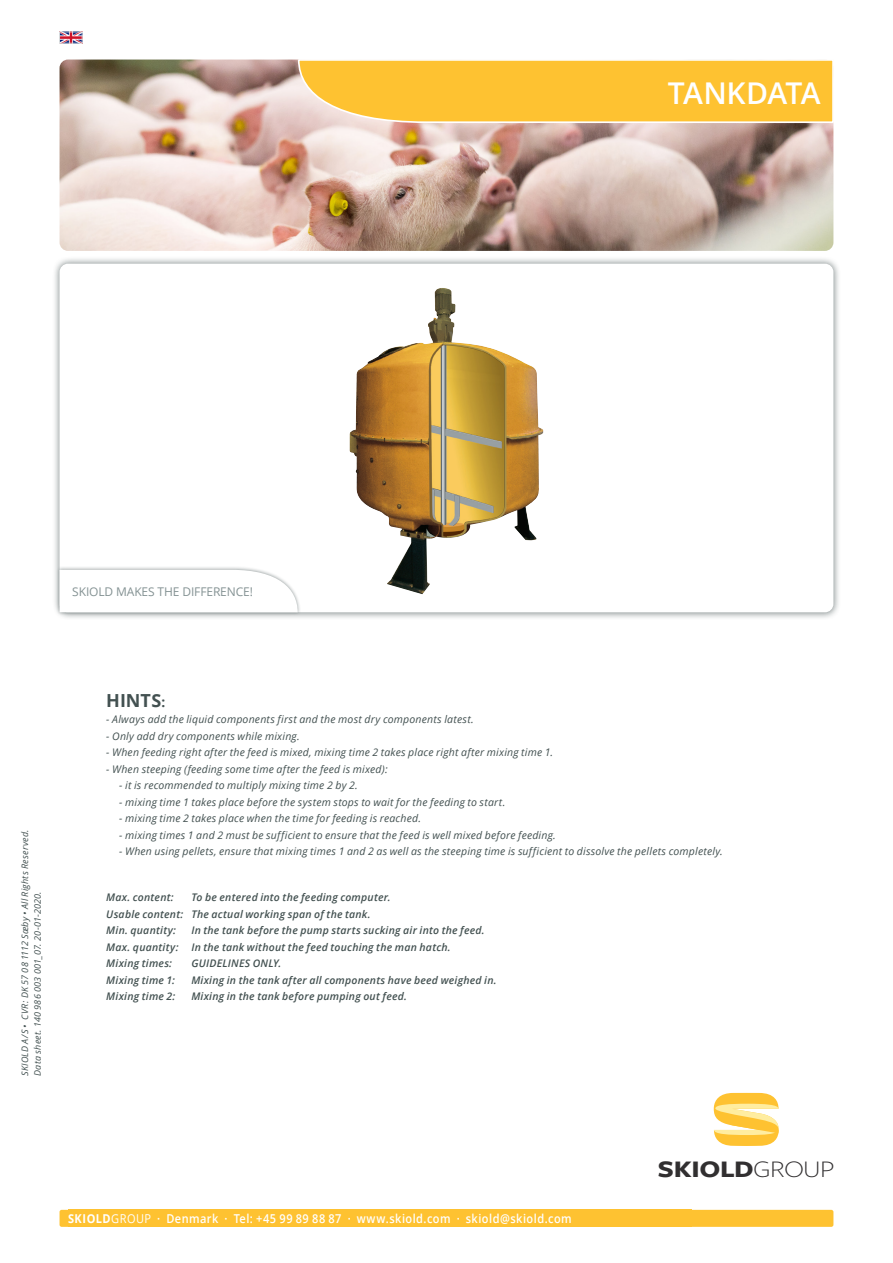
<style>
.page{position:relative;width:893px;height:1263px;background:#fff}
.page>*{position:absolute;margin:0;border:0;box-sizing:border-box;transform-origin:0 0}
.headline_1{font:600 30px "Open Sans";letter-spacing:-.02em;color:#fff}
.t1{font:700 24.75px "Freight Sans Pro";letter-spacing:-.01em;color:#312f30;scale:1.16 1}
.table_top_grey_text{font:700 18px "Open Sans";color:#435151}
.t2{font:600 12.3px "Open Sans";letter-spacing:.04em;color:#fff;scale:.9 1}
.t3{font:12px "Open Sans";letter-spacing:-.01em;color:#849293}
.figure___photo_text{font:italic 10.5px "Open Sans";letter-spacing:.02em;color:#435151}
.figure___photo_text-2{font:italic 600 10.5px "Open Sans";letter-spacing:.02em;color:#435151}
.mark_forbehold{font:italic 9px "Open Sans";letter-spacing:.025em;color:#435151}
.s1{font-size:13.5px}
.s2{font-weight:700}
.s3{font-weight:400}
.s4{font-weight:300}
</style>
<div class="page">
<div style="left:52px;top:256px;width:789px;height:364px;background:#435151;opacity:.75"></div>
<div style="left:60px;top:264px;width:773px;height:348px;background:#fff;border-radius:9px"></div>
<div style="left:60px;top:1210px;width:773px;height:17px;background:#fec231;border-radius:2px"></div>
<svg style="left:714px;top:1093px;width:65px;height:53px"></svg>
<img style="left:60px;top:60px;width:773px;height:191px">
<svg style="left:297px;top:59px;width:537px;height:65px;background:#fcc645"></svg>
<div style="left:56px;top:566px;width:245px;height:50px;background:#435151;opacity:.5"></div>
<svg style="left:60px;top:570px;width:238px;height:42px"></svg>
<img style="left:350px;top:288px;width:193px;height:306px">
<img style="left:61px;top:34px;width:19px;height:7px">
<div style="left:59px;top:32px;width:23px;height:11px;border:1px solid #dadfe0"></div>
<p class="t3" style="left:72px;top:583px;width:182px">SKIOLD MAKES THE DIFFERENCE!</p>
<p class="headline_1" style="left:668px;top:72px;width:154px">TANKDATA</p>
<p class="table_top_grey_text" style="left:106px;top:688px;width:60px">HINTS<span class="s1">:</span></p>
<p class="figure___photo_text" style="left:106px;top:712px;width:369px">- Always add the liquid components first and the most dry components latest.</p>
<p class="figure___photo_text" style="left:106px;top:729px;width:195px">- Only add dry components while mixing.</p>
<p class="figure___photo_text" style="left:106px;top:745px;width:448px">- When feeding right after the feed is mixed, mixing time 2 takes place right after mixing time 1.</p>
<p class="figure___photo_text" style="left:106px;top:762px;width:283px">- When steeping (feeding some time after the feed is mixed):</p>
<p class="figure___photo_text" style="left:119px;top:778px;width:240px">- it is recommended to multiply mixing time 2 by 2.</p>
<p class="figure___photo_text" style="left:119px;top:795px;width:388px">- mixing time 1 takes place before the system stops to wait for the feeding to start.</p>
<p class="figure___photo_text" style="left:119px;top:811px;width:303px">- mixing time 2 takes place when the time for feeding is reached.</p>
<p class="figure___photo_text" style="left:119px;top:828px;width:438px">- mixing times 1 and 2 must be sufficient to ensure that the feed is well mixed before feeding.</p>
<p class="figure___photo_text" style="left:119px;top:844px;width:605px">- When using pellets, ensure that mixing times 1 and 2 as well as the steeping time is sufficient to dissolve the pellets completely.</p>
<p class="mark_forbehold" style="left:19px;top:1076px;width:248px;rotate:-90deg">SKIOLD A/S • CVR: DK 57 08 1112 Sæby • All Rights Reserved.</p>
<p class="mark_forbehold" style="left:31px;top:1076px;width:186px;rotate:-90deg">Data sheet. 140 986 003 001_07. 20-01-2020.</p>
<p class="figure___photo_text-2" style="left:106px;top:890px;width:69px">Max. content:</p>
<p class="figure___photo_text-2" style="left:191px;top:890px;width:201px">To be entered into the feeding computer.</p>
<p class="figure___photo_text-2" style="left:106px;top:906px;width:266px">Usable content: The actual working span of the tank.</p>
<p class="figure___photo_text-2" style="left:106px;top:923px;width:71px">Min. quantity:</p>
<p class="figure___photo_text-2" style="left:191px;top:923px;width:295px">In the tank before the pump starts sucking air into the feed.</p>
<p class="figure___photo_text-2" style="left:106px;top:939px;width:346px">Max. quantity: In the tank without the feed touching the man hatch.</p>
<p class="figure___photo_text-2" style="left:106px;top:956px;width:67px">Mixing times:</p>
<p class="figure___photo_text-2" style="left:191px;top:956px;width:92px">GUIDELINES ONLY.</p>
<p class="figure___photo_text-2" style="left:106px;top:972px;width:70px">Mixing time 1:</p>
<p class="figure___photo_text-2" style="left:191px;top:972px;width:307px">Mixing in the tank after all components have beed weighed in.</p>
<p class="figure___photo_text-2" style="left:106px;top:989px;width:71px">Mixing time 2:</p>
<p class="figure___photo_text-2" style="left:191px;top:989px;width:217px">Mixing in the tank before pumping out feed.</p>
<p class="t2" style="left:68px;top:1210px;width:561px"><span class="s2">SKIOLD</span><span class="s3">GROUP</span> · Denmark · Tel: +45 99 89 88 87 · www.skiold.com · skiold@skiold.com</p>
<h2 class="t1" style="left:658px;top:1152px;width:154px">SKIOLD<span class="s4">GROUP</span></h2>
</div>
